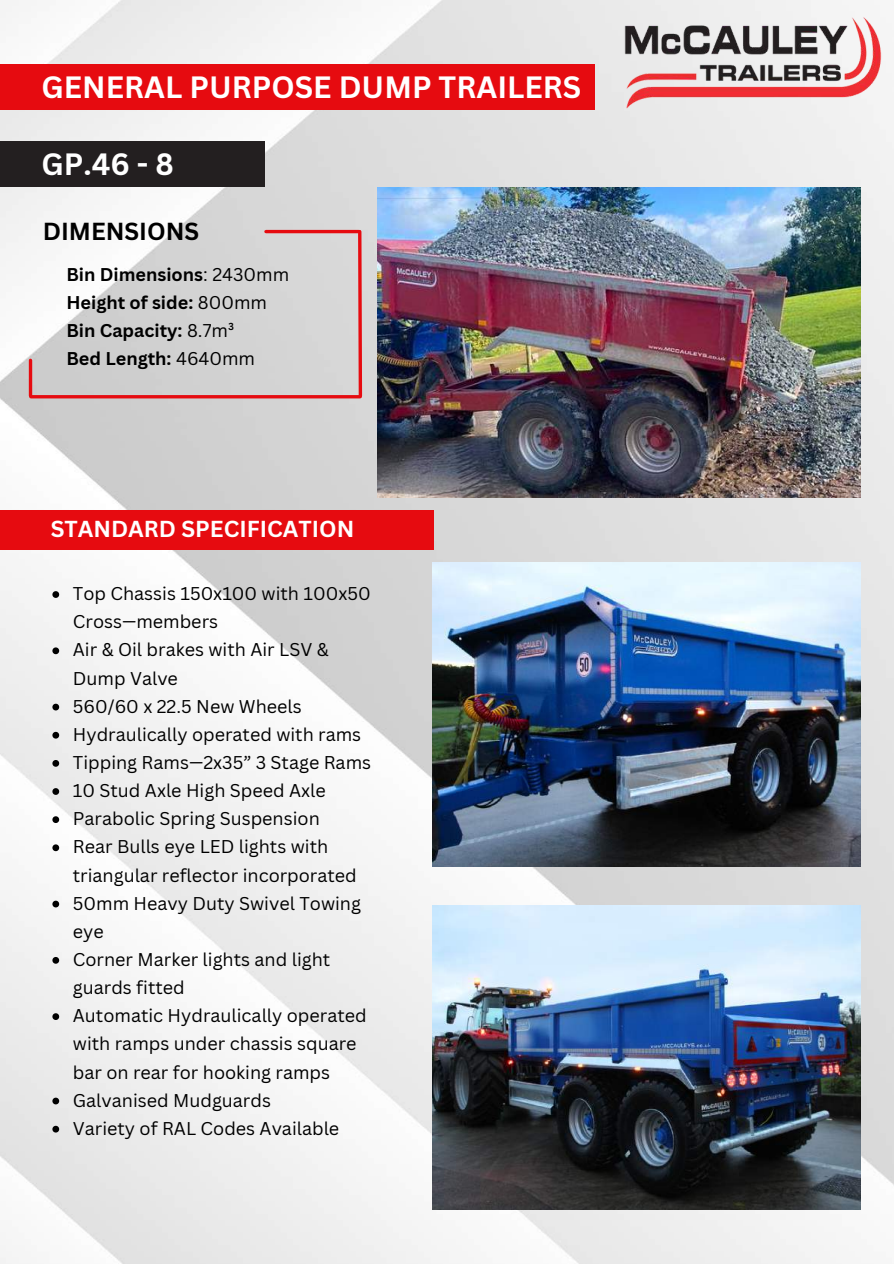
<style>
.page{position:relative;width:894px;height:1264px;background:#fff}
.page>*{position:absolute;margin:0;border:0;box-sizing:border-box;transform-origin:0 0}
.t1{font:700 30px "Canva Sans";color:#fff}
.t2{font:700 24px "Canva Sans";color:#000}
.t3{font:700 22.5px "Canva Sans";color:#fff}
.t4{font:18px/28.2px "Canva Sans";color:#000}
.t5{font:700 18px/28.2px "Canva Sans";color:#000}
.s1{font-weight:400}
</style>
<div class="page">
<img style="left:0;top:0;width:893px;height:1263px">
<img style="left:620px;top:13px;width:264px;height:103px">
<div style="left:0;top:64px;width:594px;height:45px;background:#e60b10"></div>
<div style="left:0;top:510px;width:433px;height:39px;background:#e60b10"></div>
<hr style="left:31px;top:395px;width:329px;height:3px;background:#e60b10">
<hr style="left:266px;top:230px;width:92px;height:3px;background:#e60b10">
<svg style="left:356px;top:228px;width:7px;height:171px"></svg>
<hr style="left:29px;top:360px;width:3px;height:36px;background:#e60b10">
<div style="left:0;top:141px;width:264px;height:46px;background:#231f20"></div>
<img style="left:432px;top:905px;width:428px;height:303px">
<img style="left:377px;top:187px;width:482px;height:310px">
<img style="left:432px;top:562px;width:428px;height:304px">
<svg style="left:52px;top:591px;width:7px;height:7px"></svg>
<svg style="left:52px;top:647px;width:7px;height:7px"></svg>
<svg style="left:52px;top:703px;width:7px;height:7px"></svg>
<svg style="left:52px;top:731px;width:7px;height:7px"></svg>
<svg style="left:52px;top:760px;width:7px;height:6px"></svg>
<svg style="left:52px;top:788px;width:7px;height:6px"></svg>
<svg style="left:52px;top:816px;width:7px;height:7px"></svg>
<svg style="left:52px;top:844px;width:7px;height:7px"></svg>
<svg style="left:52px;top:900px;width:7px;height:7px"></svg>
<svg style="left:52px;top:956px;width:7px;height:7px"></svg>
<svg style="left:52px;top:1013px;width:7px;height:6px"></svg>
<svg style="left:52px;top:1097px;width:7px;height:7px"></svg>
<svg style="left:52px;top:1125px;width:7px;height:7px"></svg>
<h1 class="t1" style="left:42px;top:65px;width:541px">GENERAL PURPOSE DUMP TRAILERS</h1>
<h1 class="t1" style="left:42px;top:143px;width:134px">GP.46 - 8</h1>
<h2 class="t2" style="left:43px;top:214px;width:158px">DIMENSIONS</h2>
<p class="t5" style="left:66px;top:260px;width:224px">Bin Dimensions<span class="s1">: 2430mm<br></span>Height of side: <span class="s1">800mm<br></span>Bin Capacity: <span class="s1">8.7m³<br></span>Bed Length: <span class="s1">4640mm</span></p>
<p class="t3" style="left:51px;top:513px;width:305px">STANDARD SPECIFICATION</p>
<p class="t4" style="left:73px;top:579px;width:300px">Top Chassis 150x100 with 100x50<br>Cross—members<br>Air &amp; Oil brakes with Air LSV &amp;<br>Dump Valve<br>560/60 x 22.5 New Wheels<br>Hydraulically operated with rams<br>Tipping Rams—2x35” 3 Stage Rams<br>10 Stud Axle High Speed Axle<br>Parabolic Spring Suspension<br>Rear Bulls eye LED lights with triangular reflector incorporated<br>50mm Heavy Duty Swivel Towing eye<br>Corner Marker lights and light guards fitted<br>Automatic Hydraulically operated with ramps under chassis square bar on rear for hooking ramps<br>Galvanised Mudguards<br>Variety of RAL Codes Available</p>
</div>
